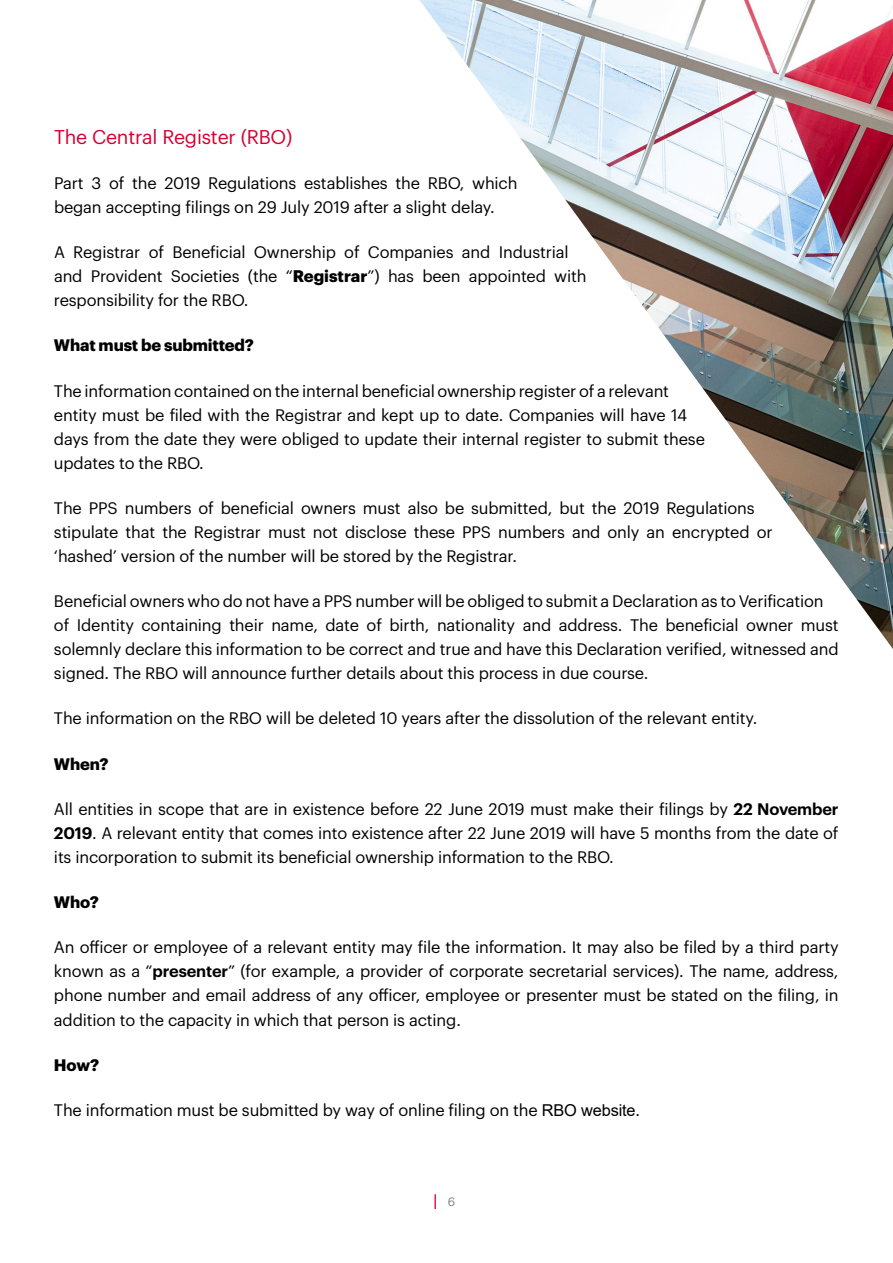
<style>
.page{position:relative;width:893px;height:1263px;background:#fff}
.page>*{position:absolute;margin:0;border:0;box-sizing:border-box;transform-origin:0 0}
.t1{font:19.5px "Graphik";letter-spacing:-.01em;color:#d50032}
.t2{font:16.35px/24px "Graphik";letter-spacing:-.01em;color:#000}
.t3{font:700 16.35px "Graphik";letter-spacing:-.01em;color:#000}
.t4{font:12px "Graphik";color:#7c8180}
.s1{font-weight:700;font-size:16.5px}
.s2{font-weight:600}
.s3{font-family:"Arial"}
</style>
<div class="page">
<svg style="left:434px;top:1194px;width:2px;height:15px"></svg>
<img style="left:420px;top:0;width:473px;height:649px">
<p class="t1" style="left:54px;top:122px;width:240px">The Central Register (RBO)</p>
<p class="t2" style="left:54px;top:169px;width:465px">Part 3 of the 2019 Regulations establishes the RBO, which began accepting filings on 29 July 2019 after a slight delay.</p>
<p class="t2" style="left:54px;top:239px;width:534px">A Registrar of Beneficial Ownership of Companies and Industrial and Provident Societies (the “<span class="s1">Registrar</span>”) has been appointed with responsibility for the RBO.</p>
<p class="t3" style="left:54px;top:333px;width:202px">What must be submitted?</p>
<p class="t2" style="left:54px;top:377px;width:652px">The information contained on the internal beneficial ownership register of a relevant entity must be filed with the Registrar and kept up to date. Companies will have 14 days from the date they were obliged to update their internal register to submit these updates to the RBO.</p>
<p class="t2" style="left:54px;top:495px;width:720px">The PPS numbers of beneficial owners must also be submitted, but the 2019 Regulations stipulate that the Registrar must not disclose these PPS numbers and only an encrypted or ‘hashed’ version of the number will be stored by the Registrar.</p>
<p class="t2" style="left:54px;top:588px;width:786px">Beneficial owners who do not have a PPS number will be obliged to submit a Declaration as to Verification of Identity containing their name, date of birth, nationality and address. The beneficial owner must solemnly declare this information to be correct and true and have this Declaration verified, witnessed and signed. The RBO will announce further details about this process in due course.</p>
<p class="t2" style="left:54px;top:705px;width:705px">The information on the RBO will be deleted 10 years after the dissolution of the relevant entity.</p>
<p class="t3" style="left:54px;top:751px;width:56px">When?</p>
<p class="t2" style="left:54px;top:796px;width:786px;text-align:justify">All entities in scope that are in existence before 22 June 2019 must make their filings by <span class="s2">22 November 2019</span>. A relevant entity that comes into existence after 22 June 2019 will have 5 months from the date of its incorporation to submit its beneficial ownership information to the RBO.</p>
<p class="t3" style="left:54px;top:890px;width:46px">Who?</p>
<p class="t2" style="left:54px;top:934px;width:786px;text-align:justify">An officer or employee of a relevant entity may file the information. It may also be filed by a third party known as a “<span class="s2">presenter</span>” (for example, a provider of corporate secretarial services). The name, address, phone number and email address of any officer, employee or presenter must be stated on the filing, in addition to the capacity in which that person is acting.</p>
<p class="t3" style="left:54px;top:1052px;width:47px">How?</p>
<p class="t2" style="left:54px;top:1097px;width:588px">The information must be submitted by way of online filing on the <span class="s3">RBO website</span>.</p>
<p class="t4" style="left:448px;top:1193px;width:9px">6</p>
</div>
